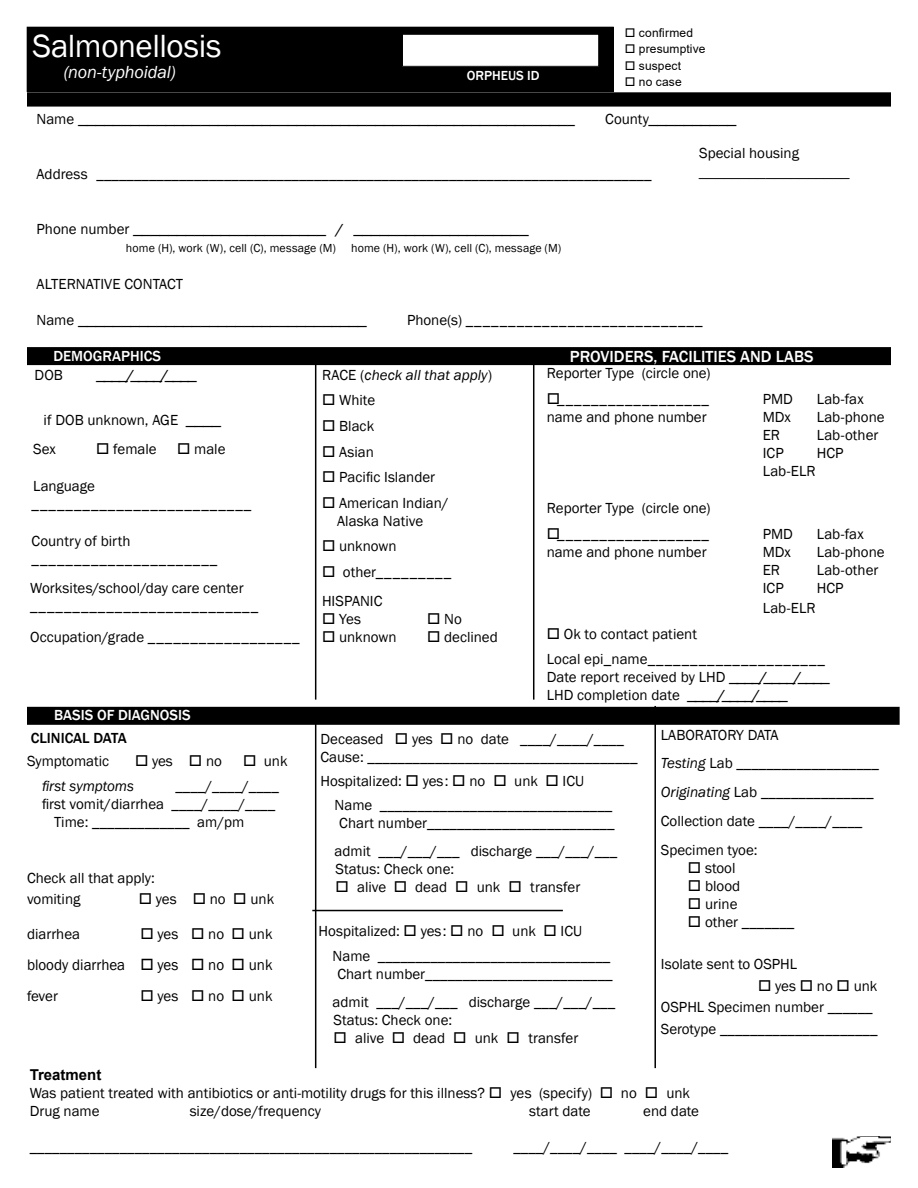
<style>
.page{position:relative;width:918px;height:1188px;background:#fff}
.page>*{position:absolute;margin:0;border:0;box-sizing:border-box;transform-origin:0 0}
.t1{font:33px "Franklin Gothic";letter-spacing:-.01em;color:#fff}
.t2{font:italic 18px "Franklin Gothic";letter-spacing:-.005em;color:#fff}
.t3{font:500 16.5px "Franklin Gothic";color:#fff}
.t4{font:15.6px "Franklin Gothic";color:#000;scale:.96 1}
.t5{font:15px/18px "Franklin Gothic";color:#000}
.t6{font:italic 15px "Franklin Gothic";color:#000}
.t7{font:500 15px "Franklin Gothic";color:#fff}
.t8{font:15px "Arial";color:#000}
.t9{font:15px "Franklin Gothic";color:#000;scale:1.25 1}
.t10{font:500 15px "Franklin Gothic";color:#000}
.t11{font:700 15px "Arial";color:#000}
.t12{font:500 13.5px "Franklin Gothic";color:#fff}
.t13{font:12px "Franklin Gothic";letter-spacing:.01em;color:#000}
.t14{font:12px "Arial";letter-spacing:.01em;color:#000}
.s1{font-style:normal}
.s2{font-style:italic}
</style>
<div class="page">
<div style="left:27px;top:707px;width:873px;height:18px;background:#000"></div>
<div style="left:27px;top:27px;width:586px;height:65px;background:#000"></div>
<hr style="left:315px;top:363px;width:1px;height:337px;background:#000">
<div style="left:402px;top:34px;width:197px;height:32px;background:#fff"></div>
<div style="left:402px;top:34px;width:197px;height:33px;border:1px solid #000"></div>
<div style="left:27px;top:347px;width:864px;height:18px;background:#000"></div>
<div style="left:27px;top:92px;width:864px;height:15px;background:#000"></div>
<img style="left:832px;top:1136px;width:59px;height:31px">
<hr style="left:533px;top:358px;width:1px;height:342px;background:#000">
<hr style="left:312px;top:910px;width:251px;height:1px;background:#000">
<hr style="left:315px;top:711px;width:1px;height:357px;background:#000">
<hr style="left:654px;top:706px;width:2px;height:362px;background:#000">
<h1 class="t1" style="left:32px;top:25px;width:191px">Salmonellosis</h1>
<p class="t2" style="left:64px;top:61px;width:113px">(non-typhoidal)</p>
<p class="t12" style="left:467px;top:67px;width:74px">ORPHEUS ID</p>
<p class="t14" style="left:625px;top:24px;width:70px">□ confirmed</p>
<p class="t14" style="left:625px;top:41px;width:82px">□ presumptive</p>
<p class="t14" style="left:625px;top:57px;width:58px">□ suspect</p>
<p class="t14" style="left:625px;top:74px;width:58px">□ no case</p>
<p class="t5" style="left:37px;top:110px;width:540px">Name _________________________________________________________</p>
<p class="t5" style="left:605px;top:110px;width:133px">County__________</p>
<p class="t5" style="left:37px;top:165px;width:617px">Address __________________________________________________________________________</p>
<p class="t5" style="left:699px;top:144px;width:101px">Special housing</p>
<p class="t8" style="left:699px;top:160px;width:152px">__________________</p>
<p class="t5" style="left:37px;top:220px;width:494px">Phone number ______________________ / ____________________</p>
<p class="t13" style="left:126px;top:240px;width:212px">home (H), work (W), cell (C), message (M)</p>
<p class="t13" style="left:351px;top:240px;width:212px">home (H), work (W), cell (C), message (M)</p>
<p class="t5" style="left:37px;top:275px;width:148px">ALTERNATIVE CONTACT</p>
<p class="t5" style="left:37px;top:312px;width:332px">Name _________________________________</p>
<p class="t5" style="left:407px;top:312px;width:297px">Phone(s) ____________________________</p>
<p class="t7" style="left:53px;top:346px;width:109px">DEMOGRAPHICS</p>
<p class="t3" style="left:570px;top:346px;width:245px">PROVIDERS, FACILITIES AND LABS</p>
<p class="t5" style="left:35px;top:367px;width:30px">DOB</p>
<p class="t9" style="left:96px;top:366px;width:82px">____/____/____</p>
<p class="t5" style="left:33px;top:406px;width:190px;line-height:28.8px;text-indent:11px">if DOB unknown, AGE ____<br>Sex</p>
<p class="t5" style="left:547px;top:364px;width:165px">Reporter Type (circle one)</p>
<p class="t5" style="left:547px;top:390px;width:164px">□__________________</p>
<p class="t5" style="left:763px;top:390px;width:32px">PMD</p>
<p class="t5" style="left:817px;top:390px;width:49px">Lab-fax</p>
<p class="t5" style="left:547px;top:408px;width:161px">name and phone number</p>
<p class="t5" style="left:763px;top:408px;width:30px">MDx</p>
<p class="t5" style="left:817px;top:408px;width:69px">Lab-phone</p>
<p class="t5" style="left:763px;top:426px;width:19px">ER</p>
<p class="t5" style="left:817px;top:426px;width:63px">Lab-other</p>
<p class="t5" style="left:763px;top:444px;width:23px">ICP</p>
<p class="t5" style="left:817px;top:444px;width:28px">HCP</p>
<p class="t5" style="left:763px;top:462px;width:54px">Lab-ELR</p>
<p class="t5" style="left:547px;top:499px;width:165px">Reporter Type (circle one)</p>
<p class="t5" style="left:547px;top:525px;width:164px">□__________________</p>
<p class="t5" style="left:763px;top:525px;width:32px">PMD</p>
<p class="t5" style="left:817px;top:525px;width:49px">Lab-fax</p>
<p class="t5" style="left:547px;top:543px;width:161px">name and phone number</p>
<p class="t5" style="left:763px;top:543px;width:30px">MDx</p>
<p class="t5" style="left:817px;top:543px;width:69px">Lab-phone</p>
<p class="t5" style="left:763px;top:561px;width:19px">ER</p>
<p class="t5" style="left:817px;top:561px;width:63px">Lab-other</p>
<p class="t5" style="left:763px;top:579px;width:23px">ICP</p>
<p class="t5" style="left:817px;top:579px;width:28px">HCP</p>
<p class="t5" style="left:763px;top:599px;width:54px">Lab-ELR</p>
<p class="t5" style="left:547px;top:621px;width:280px;line-height:25.5px">□ Ok to contact patient<br>Local epi_name_____________________</p>
<p class="t5" style="left:547px;top:669px;width:285px">Date report received by LHD ____/____/____<br>LHD completion date ____/____/____</p>
<p class="t6" style="left:322px;top:365px;width:172px"><span class="s1">RACE (</span>check all that apply<span class="s1">)</span></p>
<p class="t5" style="left:322px;top:392px;width:55px">□ White</p>
<p class="t5" style="left:322px;top:417px;width:54px">□ Black</p>
<p class="t5" style="left:322px;top:443px;width:53px">□ Asian</p>
<p class="t5" style="left:322px;top:468px;width:115px">□ Pacific Islander</p>
<p class="t5" style="left:337px;top:494px;width:113px;text-indent:-15px">□ American Indian/<br>Alaska Native</p>
<p class="t5" style="left:322px;top:538px;width:76px">□ unknown</p>
<p class="t5" style="left:322px;top:558px;width:131px;line-height:28.8px">□ other_________<br>HISPANIC</p>
<p class="t5" style="left:322px;top:610px;width:41px">□ Yes</p>
<p class="t5" style="left:427px;top:610px;width:36px">□ No</p>
<p class="t5" style="left:322px;top:628px;width:76px">□ unknown</p>
<p class="t5" style="left:427px;top:628px;width:72px">□ declined</p>
<p class="t5" style="left:96px;top:440px;width:62px">□ female</p>
<p class="t5" style="left:177px;top:440px;width:50px">□ male</p>
<p class="t5" style="left:32px;top:477px;width:221px">Language __________________________</p>
<p class="t5" style="left:32px;top:532px;width:187px">Country of birth ______________________</p>
<p class="t5" style="left:30px;top:579px;width:230px">Worksites/school/day care center ___________________________</p>
<p class="t5" style="left:30px;top:629px;width:271px">Occupation/grade __________________</p>
<p class="t7" style="left:54px;top:706px;width:138px">BASIS OF DIAGNOSIS</p>
<p class="t10" style="left:31px;top:729px;width:97px">CLINICAL DATA</p>
<p class="t5" style="left:27px;top:753px;width:84px">Symptomatic</p>
<p class="t5" style="left:135px;top:753px;width:89px">□ yes □ no</p>
<p class="t5" style="left:243px;top:753px;width:46px">□ unk</p>
<p class="t6" style="left:42px;top:776px;width:94px">first symptoms</p>
<p class="t5" style="left:175px;top:777px;width:105px">____/____/____</p>
<p class="t5" style="left:42px;top:795px;width:235px">first vomit/diarrhea ____/____/____</p>
<p class="t5" style="left:54px;top:813px;width:192px">Time: _____________ am/pm</p>
<p class="t5" style="left:27px;top:868px;width:129px;line-height:20.7px">Check all that apply: vomiting</p>
<p class="t5" style="left:139px;top:890px;width:137px">□ yes □ no □ unk</p>
<p class="t5" style="left:27px;top:925px;width:55px">diarrhea</p>
<p class="t5" style="left:140px;top:925px;width:134px">□ yes □ no □ unk</p>
<p class="t4" style="left:27px;top:955px;width:257px">bloody diarrhea □ yes □ no □ unk</p>
<p class="t5" style="left:27px;top:988px;width:32px">fever</p>
<p class="t5" style="left:140px;top:988px;width:134px">□ yes □ no □ unk</p>
<p class="t5" style="left:321px;top:730px;width:319px">Deceased □ yes □ no date ____/____/____<br>Cause: ____________________________________</p>
<p class="t5" style="left:335px;top:769px;width:279px;line-height:24.5px;text-indent:-14px">Hospitalized: □ yes: □ no □ unk □ ICU<br>Name _______________________________</p>
<p class="t5" style="left:335px;top:810px;width:284px;line-height:27.8px;text-align:center">Chart number_________________________ admit ___/___/___ discharge ___/___/___</p>
<p class="t5" style="left:336px;top:861px;width:120px">Status: Check one:</p>
<p class="t5" style="left:336px;top:879px;width:246px">□ alive □ dead □ unk □ transfer</p>
<p class="t5" style="left:333px;top:920px;width:279px;line-height:24.5px;text-indent:-14px">Hospitalized: □ yes: □ no □ unk □ ICU<br>Name _______________________________</p>
<p class="t5" style="left:333px;top:960px;width:284px;line-height:27.8px;text-align:center">Chart number_________________________ admit ___/___/___ discharge ___/___/___</p>
<p class="t5" style="left:334px;top:1011px;width:120px">Status: Check one:</p>
<p class="t5" style="left:334px;top:1029px;width:246px">□ alive □ dead □ unk □ transfer</p>
<p class="t5" style="left:661px;top:721px;width:220px;line-height:28.8px">LABORATORY DATA<br><span class="s2">Testing</span> Lab ___________________<br><span class="s2">Originating</span> Lab _______________<br>Collection date ____/____/____<br>Specimen tyoe:</p>
<p class="t5" style="left:688px;top:859px;width:49px">□ stool</p>
<p class="t5" style="left:688px;top:877px;width:54px">□ blood</p>
<p class="t5" style="left:688px;top:895px;width:51px">□ urine</p>
<p class="t5" style="left:688px;top:913px;width:108px">□ other _______</p>
<p class="t5" style="left:661px;top:955px;width:138px">Isolate sent to OSPHL</p>
<p class="t5" style="left:661px;top:975px;width:218px;line-height:21.8px;text-indent:97px">□ yes □ no □ unk<br>OSPHL Specimen number ______<br>Serotype _____________________</p>
<p class="t11" style="left:30px;top:1064px;width:73px">Treatment</p>
<p class="t5" style="left:30px;top:1084px;width:662px">Was patient treated with antibiotics or anti-motility drugs for this illness? □ yes (specify) □ no □ unk<br>Drug name</p>
<p class="t5" style="left:190px;top:1102px;width:133px">size/dose/frequency</p>
<p class="t5" style="left:529px;top:1102px;width:63px">start date</p>
<p class="t5" style="left:643px;top:1102px;width:57px">end date</p>
<p class="t5" style="left:30px;top:1138px;width:444px">___________________________________________________________</p>
<p class="t5" style="left:513px;top:1138px;width:216px">____/____/____ ____/____/____</p>
</div>
